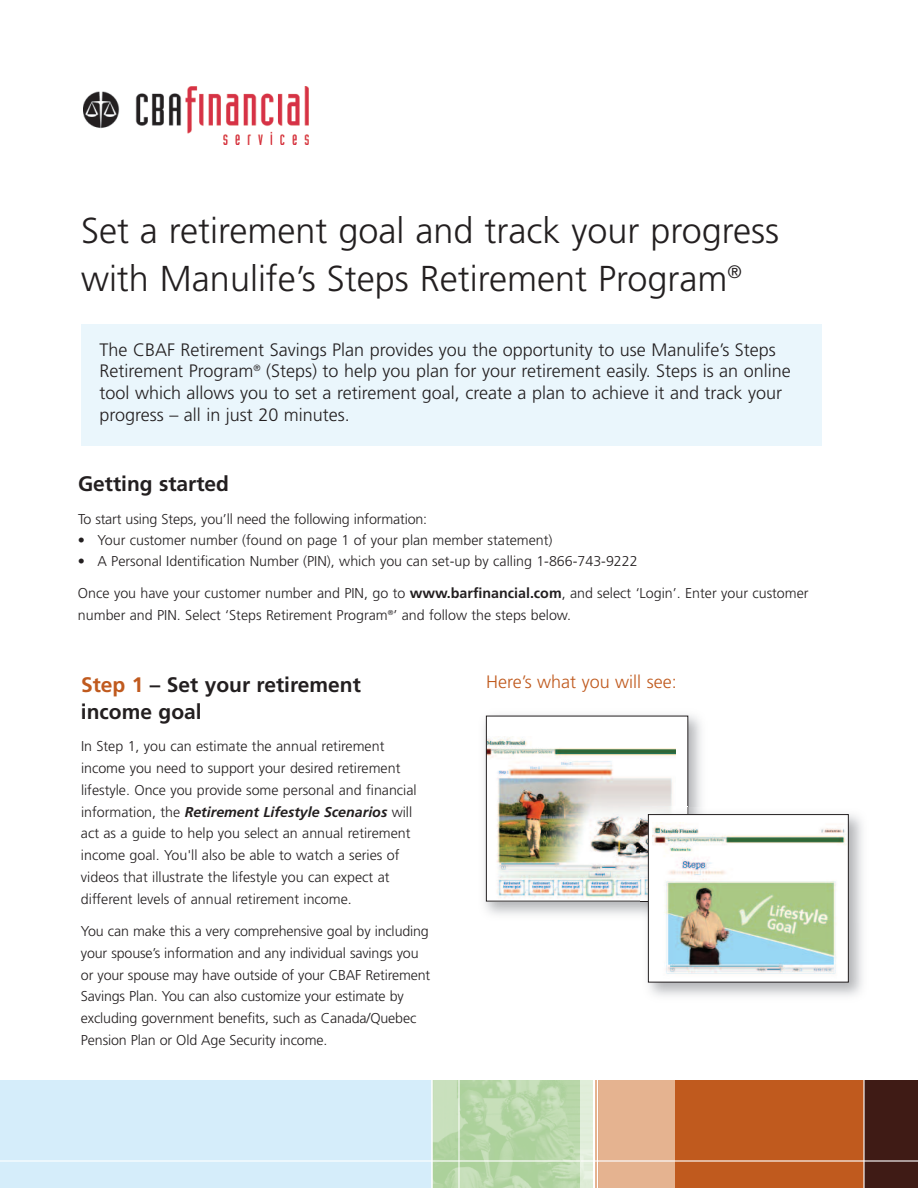
<style>
.page{position:relative;width:918px;height:1188px;background:#fff}
.page>*{position:absolute;margin:0;border:0;box-sizing:border-box;transform-origin:0 0}
.t1{font:300 36px/48px "Frutiger";color:#231f20}
.t2{font:700 21px "Frutiger";color:#231f20}
.t3{font:300 18px/21.8px "Frutiger";color:#231f20}
.t4{font:300 18px "Frutiger";color:#c05a1e}
.t5{font:300 14.25px/21.8px "Frutiger";color:#231f20}
.s1{font-weight:700}
.s2{color:#c05a1e}
.s3{font-weight:700;font-style:italic}
</style>
<div class="page">
<div style="left:0;top:1080px;width:432px;height:108px;background:#d5edfa"></div>
<div style="left:864px;top:1080px;width:54px;height:108px;background:#3f1b15"></div>
<div style="left:594px;top:1080px;width:270px;height:108px;background:#c05a1e"></div>
<img style="left:433px;top:1080px;width:147px;height:108px">
<div style="left:81px;top:324px;width:741px;height:122px;background:#eaf6fc"></div>
<hr style="left:0;top:1160px;width:918px;height:2px;background:#fff">
<hr style="left:431px;top:1080px;width:2px;height:108px;background:#fff">
<hr style="left:459px;top:1080px;width:1px;height:108px;background:#fff">
<hr style="left:863px;top:1065px;width:2px;height:123px;background:#fff">
<img style="left:83px;top:86px;width:226px;height:59px">
<img style="left:484px;top:715px;width:217px;height:200px">
<div style="left:486px;top:716px;width:202px;height:185px;background:#fff"></div>
<img style="left:488px;top:736px;width:187px;height:163px">
<img style="left:640px;top:807px;width:223px;height:189px">
<img style="left:640px;top:807px;width:49px;height:95px">
<div style="left:648px;top:815px;width:200px;height:167px;background:#fff"></div>
<img style="left:652px;top:824px;width:195px;height:150px">
<div style="left:648px;top:814px;width:201px;height:168px;border:1px solid #231f20"></div>
<svg style="left:580px;top:1080px;width:95px;height:108px;background:#e4bc9c"></svg>
<hr style="left:597px;top:1080px;width:1px;height:108px;background:#fff">
<hr style="left:593px;top:1080px;width:2px;height:108px;background:#fff">
<h1 class="t1" style="left:81px;top:209px;width:700px">Set a retirement goal and track your progress with Manulife’s Steps Retirement Program<sup>®</sup></h1>
<p class="t3" style="left:100px;top:340px;width:693px">The CBAF Retirement Savings Plan provides you the opportunity to use Manulife’s Steps Retirement Program<sup>®</sup> (Steps) to help you plan for your retirement easily. Steps is an online tool which allows you to set a retirement goal, create a plan to achieve it and track your progress – all in just 20 minutes.</p>
<h2 class="t2" style="left:78px;top:476px;width:153px">Getting started</h2>
<p class="t5" style="left:78px;top:509px;width:351px">To start using Steps, you’ll need the following information:</p>
<p class="t5" style="left:78px;top:530px;width:476px">• Your customer number (found on page 1 of your plan member statement)</p>
<p class="t5" style="left:78px;top:551px;width:561px">• A Personal Identification Number (PIN), which you can set-up by calling 1-866-743-9222</p>
<p class="t5" style="left:78px;top:584px;width:732px">Once you have your customer number and PIN, go to <span class="s1">www.barfinancial.com</span>, and select ‘Login’. Enter your customer number and PIN. Select ‘Steps Retirement Program<sup>®</sup>’ and follow the steps below.</p>
<h2 class="t2" style="left:81px;top:676px;width:281px"><span class="s2">Step 1</span> – Set your retirement</h2>
<p class="t4" style="left:486px;top:674px;width:192px">Here’s what you will see:</p>
<h2 class="t2" style="left:81px;top:703px;width:122px">income goal</h2>
<p class="t5" style="left:81px;top:737px;width:337px">In Step 1, you can estimate the annual retirement income you need to support your desired retirement lifestyle. Once you provide some personal and financial information, the <span class="s3">Retirement Lifestyle Scenarios</span> will act as a guide to help you select an annual retirement income goal. You'll also be able to watch a series of videos that illustrate the lifestyle you can expect at different levels of annual retirement income.</p>
<p class="t5" style="left:81px;top:921px;width:351px">You can make this a very comprehensive goal by including your spouse’s information and any individual savings you or your spouse may have outside of your CBAF Retirement Savings Plan. You can also customize your estimate by excluding government benefits, such as Canada/Quebec Pension Plan or Old Age Security income.</p>
</div>
